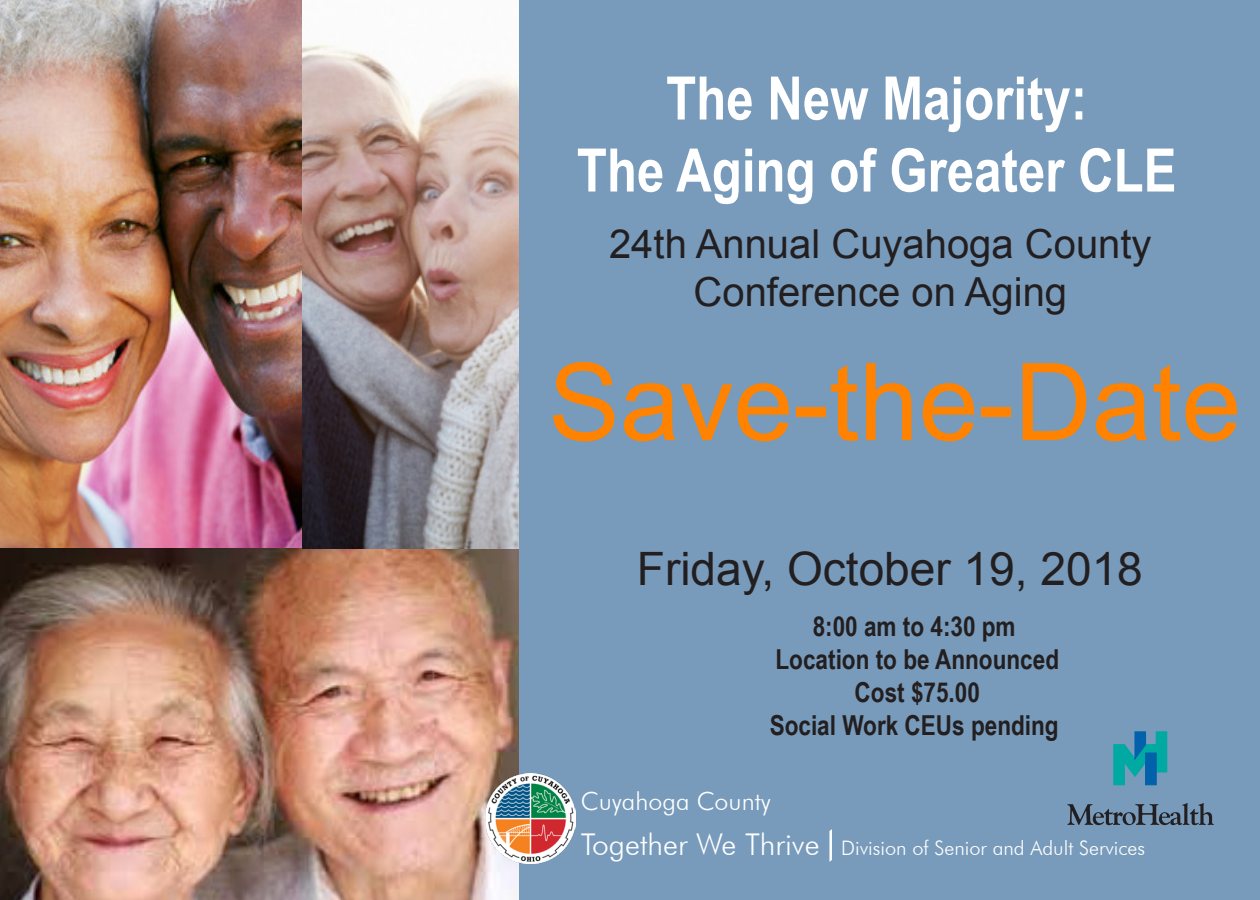
<style>
.page{position:relative;width:1260px;height:900px;background:#fff}
.page>*{position:absolute;margin:0;border:0;box-sizing:border-box;transform-origin:0 0}
.t1{font:107.5px "Arial";color:#ff8200}
.t2{font:700 60px "Arial Narrow";color:#fff}
.t3{font:46px "Arial";color:#231f20}
.t4{font:40px/48px "Arial";color:#231f20;text-align:center}
.t5{font:700 27.5px "Arial Narrow";color:#231f20}
.t6{font:300 25px "Futura BT";color:#fff}
.t7{font:300 20px "Futura BT";color:#fff}
.s1{font-size:30px}
</style>
<div class="page">
<div style="left:518px;top:0;width:742px;height:900px;background:#789bbb"></div>
<img style="left:0;top:0;width:302px;height:549px">
<img style="left:0;top:549px;width:519px;height:351px">
<img style="left:302px;top:0;width:217px;height:549px">
<img style="left:487px;top:774px;width:89px;height:90px">
<svg style="left:829px;top:829px;width:3px;height:33px"></svg>
<svg style="left:1114px;top:732px;width:53px;height:53px"></svg>
<div style="left:1146px;top:753px;width:10px;height:32px;background:#0161aa"></div>
<svg style="left:1067px;top:803px;width:147px;height:22px"></svg>
<p class="t2" style="left:666px;top:53px;width:423px">The New Majority:</p>
<p class="t2" style="left:577px;top:125px;width:601px">The Aging of Greater CLE</p>
<p class="t4" style="left:609px;top:220px;width:544px">24th Annual Cuyahoga County<br>Conference on Aging</p>
<p class="t1" style="left:548px;top:332px;width:695px">Save-the-Date</p>
<p class="t3" style="left:637px;top:538px;width:507px">Friday, October 19, 2018</p>
<p class="t5" style="left:813px;top:605px;width:205px">8:00 am to 4:30 pm</p>
<p class="t5" style="left:776px;top:638px;width:285px">Location to be Announced</p>
<p class="t5" style="left:855px;top:671px;width:127px">Cost $75.00</p>
<p class="t5" style="left:770px;top:704px;width:291px">Social Work CEUs pending</p>
<p class="t6" style="left:581px;top:786px;width:192px">Cuyahoga County</p>
<p class="t7" style="left:581px;top:836px;width:566px"><span class="s1">Together We Thrive</span> Division of Senior and Adult Services</p>
</div>
